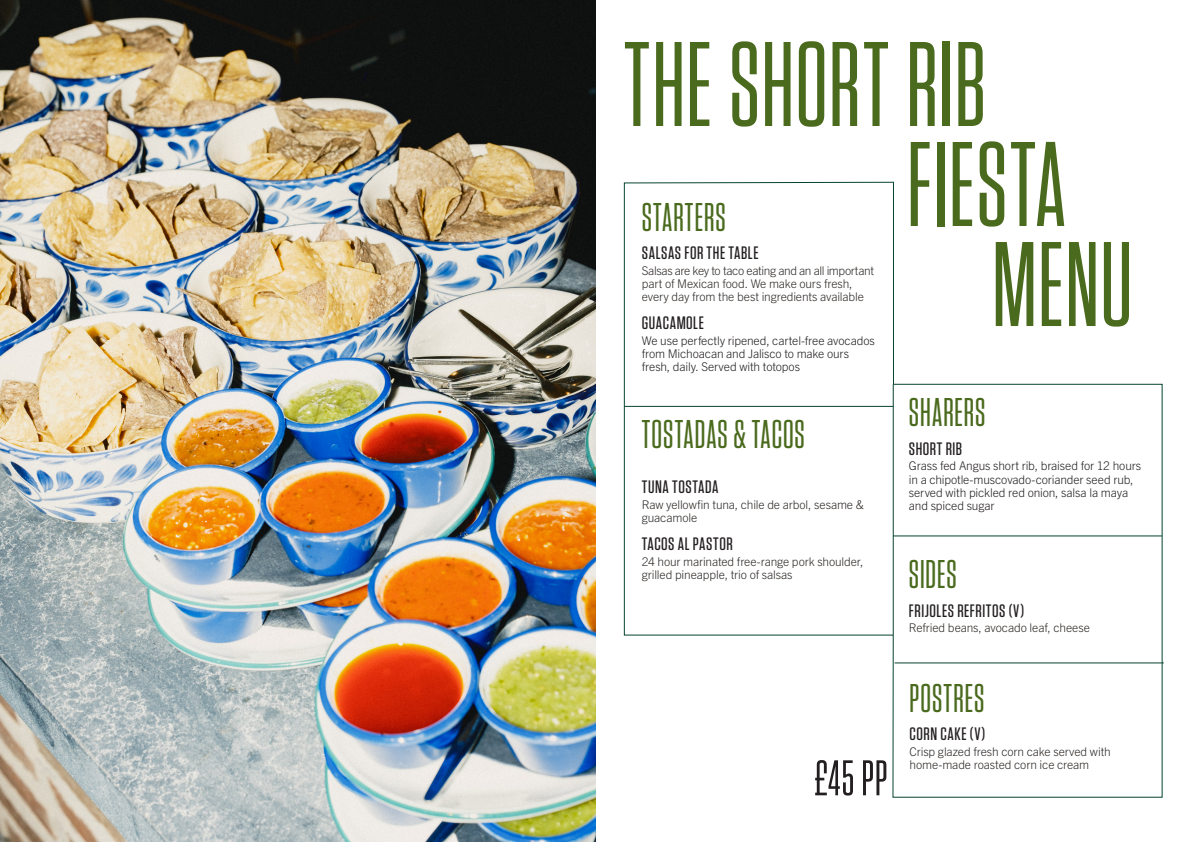
<style>
.page{position:relative;width:1191px;height:842px;background:#fff}
.page>*{position:absolute;margin:0;border:0;box-sizing:border-box;transform-origin:0 0}
.t1{font:500 120px "Tungsten Condensed";letter-spacing:.015em;color:#4a6a1d}
.t2{font:500 50px "Tungsten Condensed";color:#231f20}
.BODY{font:500 40px "Tungsten Condensed";letter-spacing:.025em;color:#4a6a1d}
.SUB_HEADER{font:500 18px "Tungsten";letter-spacing:.03em;color:#231f20}
.BODY-2{font:300 12px/13px "Trade Gothic Next LT Pro";letter-spacing:-.015em;color:#2d2926}
.BODY-3{font:300 12px/13px "Trade Gothic Next LT Pro";letter-spacing:-.01em;color:#231f20}
</style>
<div class="page">
<img style="left:0;top:0;width:595px;height:842px">
<svg style="left:624px;top:182px;width:538px;height:616px"></svg>
<hr style="left:893px;top:536px;width:269px;height:1px;background:#064431">
<hr style="left:894px;top:663px;width:269px;height:1px;background:#064431">
<hr style="left:893px;top:384px;width:1px;height:251px;background:#064431">
<hr style="left:624px;top:406px;width:269px;height:1px;background:#064431">
<p class="t1" style="left:624px;top:27px;width:363px">THE SHORT RIB</p>
<p class="t1" style="left:907px;top:127px;width:160px">FIESTA</p>
<p class="t1" style="left:992px;top:227px;width:141px">MENU</p>
<p class="BODY" style="left:642px;top:198px;width:85px">STARTERS</p>
<p class="SUB_HEADER" style="left:642px;top:244px;width:118px">SALSAS FOR THE TABLE</p>
<p class="BODY-2" style="left:642px;top:263px;width:234px">Salsas are key to taco eating and an all important part of Mexican food. We make ours fresh, every day from the best ingredients available</p>
<p class="SUB_HEADER" style="left:642px;top:314px;width:64px">GUACAMOLE</p>
<p class="BODY-3" style="left:642px;top:333px;width:234px">We use perfectly ripened, cartel-free avocados from Michoacan and Jalisco to make ours fresh, daily. Served with totopos</p>
<p class="BODY" style="left:642px;top:415px;width:164px">TOSTADAS &amp; TACOS</p>
<p class="SUB_HEADER" style="left:642px;top:477px;width:78px">TUNA TOSTADA</p>
<p class="BODY-2" style="left:642px;top:497px;width:224px">Raw yellowfin tuna, chile de arbol, sesame &amp; guacamole</p>
<p class="SUB_HEADER" style="left:642px;top:534px;width:92px">TACOS AL PASTOR</p>
<p class="BODY-2" style="left:642px;top:554px;width:223px">24 hour marinated free-range pork shoulder, grilled pineapple, trio of salsas</p>
<p class="t2" style="left:814px;top:754px;width:74px">£45 PP</p>
<p class="BODY" style="left:909px;top:393px;width:78px">SHARERS</p>
<p class="SUB_HEADER" style="left:909px;top:439px;width:55px">SHORT RIB</p>
<p class="BODY-3" style="left:909px;top:459px;width:234px">Grass fed Angus short rib, braised for 12 hours in a chipotle-muscovado-coriander seed rub, served with pickled red onion, salsa la maya and spiced sugar</p>
<p class="BODY" style="left:909px;top:555px;width:49px">SIDES</p>
<p class="SUB_HEADER" style="left:909px;top:601px;width:117px">FRIJOLES REFRITOS (V)</p>
<p class="BODY-2" style="left:909px;top:621px;width:182px">Refried beans, avocado leaf, cheese</p>
<p class="BODY" style="left:909px;top:679px;width:76px">POSTRES</p>
<p class="SUB_HEADER" style="left:909px;top:725px;width:77px">CORN CAKE (V)</p>
<p class="BODY-2" style="left:909px;top:744px;width:203px">Crisp glazed fresh corn cake served with home-made roasted corn ice cream</p>
</div>
